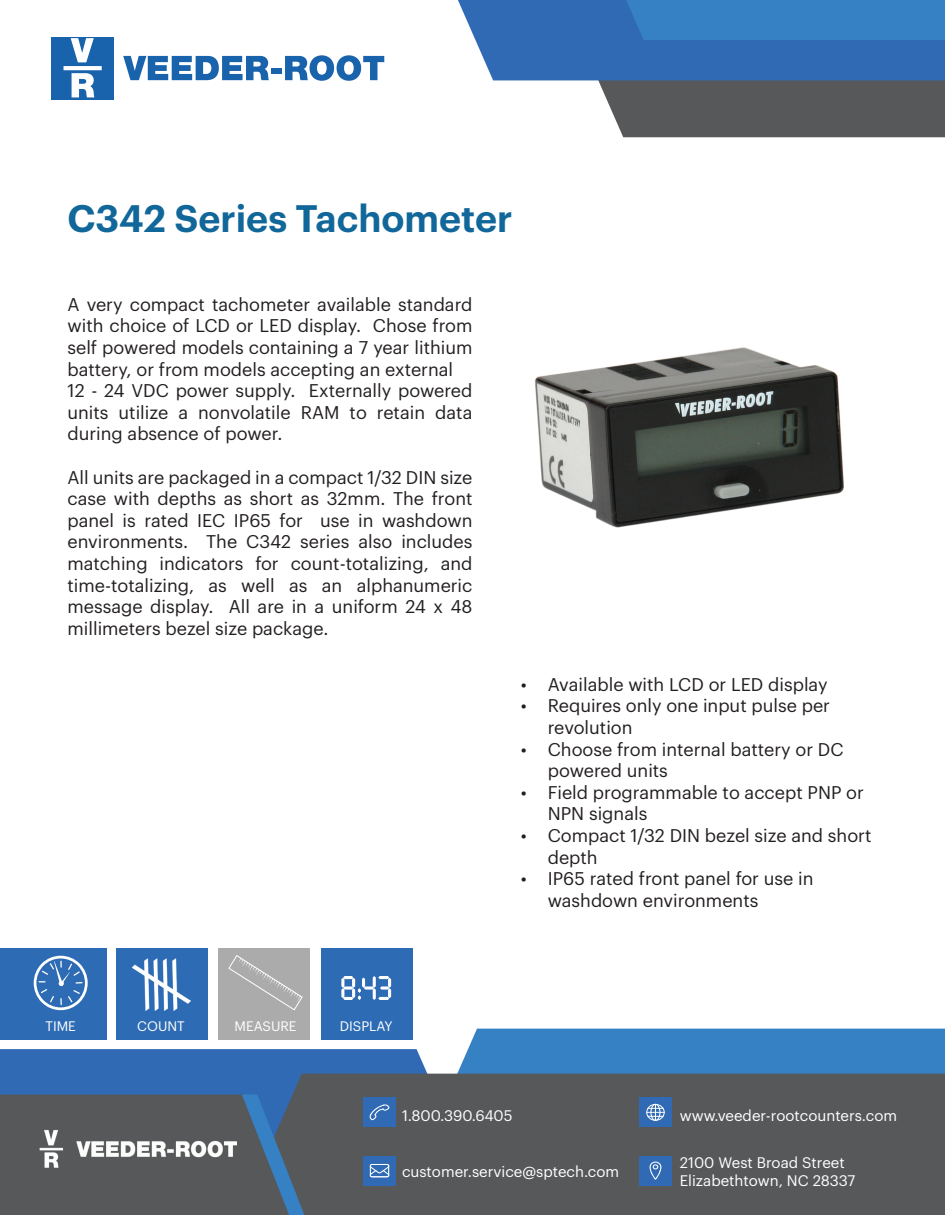
<style>
.page{position:relative;width:945px;height:1215px;background:#fff}
.page>*{position:absolute;margin:0;border:0;box-sizing:border-box;transform-origin:0 0}
.t1{font:600 37.5px "Graphik";color:#11679a}
.t2{font:18px/21.6px "Graphik";color:#231f20}
.t3{font:15px/18px "Graphik";color:#fff}
.t4{font:13.5px "Graphik";color:#fff}
</style>
<div class="page">
<div style="left:0;top:1049px;width:395px;height:46px;background:#306ab4"></div>
<svg style="left:395px;top:1029px;width:550px;height:45px;background:#498cc8"></svg>
<div style="left:240px;top:1074px;width:705px;height:141px;background:#57585a"></div>
<svg style="left:0;top:1095px;width:305px;height:120px;background:#535b63"></svg>
<svg style="left:559px;top:80px;width:386px;height:57px;background:#6d6e70"></svg>
<svg style="left:458px;top:0;width:487px;height:80px;background:#3976bb"></svg>
<div style="left:363px;top:1156px;width:33px;height:30px;background:#306ab4"></div>
<svg style="left:370px;top:1164px;width:19px;height:13px"></svg>
<div style="left:363px;top:1097px;width:33px;height:30px;background:#306ab4"></div>
<svg style="left:370px;top:1104px;width:19px;height:16px"></svg>
<div style="left:639px;top:1097px;width:33px;height:30px;background:#306ab4"></div>
<svg style="left:646px;top:1104px;width:19px;height:17px"></svg>
<div style="left:639px;top:1156px;width:33px;height:30px;background:#306ab4"></div>
<svg style="left:650px;top:1162px;width:11px;height:18px"></svg>
<div style="left:51px;top:37px;width:63px;height:63px;background:#1962ac"></div>
<svg style="left:71px;top:38px;width:23px;height:24px"></svg>
<svg style="left:72px;top:73px;width:22px;height:24px"></svg>
<svg style="left:64px;top:66px;width:38px;height:4px"></svg>
<svg style="left:123px;top:56px;width:146px;height:24px"></svg>
<div style="left:271px;top:68px;width:11px;height:6px;background:#1962ac"></div>
<svg style="left:285px;top:55px;width:99px;height:26px"></svg>
<img style="left:32px;top:1130px;width:204px;height:38px">
<img style="left:535px;top:347px;width:309px;height:181px">
<div style="left:321px;top:948px;width:91px;height:92px;background:#2d6bb4"></div>
<div style="left:0;top:948px;width:106px;height:92px;background:#2d6bb4"></div>
<div style="left:116px;top:948px;width:92px;height:92px;background:#2d6bb4"></div>
<div style="left:218px;top:948px;width:92px;height:92px;background:#ababac"></div>
<img style="left:132px;top:959px;width:58px;height:52px">
<svg style="left:228px;top:955px;width:75px;height:56px"></svg>
<svg style="left:34px;top:956px;width:54px;height:54px"></svg>
<svg style="left:341px;top:976px;width:50px;height:24px"></svg>
<h1 class="t1" style="left:68px;top:190px;width:447px">C342 Series Tachometer</h1>
<p class="t2" style="left:68px;top:292px;width:407px">A very compact tachometer available standard with choice of LCD or LED display. Chose from self powered models containing a 7 year lithium battery, or from models accepting an external 12 - 24 VDC power supply. Externally powered units utilize a nonvolatile RAM to retain data during absence of power.</p>
<p class="t2" style="left:68px;top:465px;width:407px;text-align:justify">All units are packaged in a compact 1/32 DIN size case with depths as short as 32mm. The front panel is rated IEC IP65 for use in washdown environments. The C342 series also includes matching indicators for count-totalizing, and time-totalizing, as well as an alphanumeric message display. All are in a uniform 24 x 48 millimeters bezel size package.</p>
<p class="t4" style="left:45px;top:1016px;width:32px">TIME</p>
<p class="t4" style="left:137px;top:1016px;width:49px">COUNT</p>
<p class="t4" style="left:235px;top:1016px;width:64px">MEASURE</p>
<p class="t4" style="left:340px;top:1016px;width:54px">DISPLAY</p>
<p class="t2" style="left:521px;top:672px;width:308px">• Available with LCD or LED display</p>
<p class="t2" style="left:548px;top:694px;width:284px;text-indent:-27px">• Requires only one input pulse per revolution</p>
<p class="t2" style="left:548px;top:737px;width:297px;text-indent:-27px">• Choose from internal battery or DC powered units</p>
<p class="t2" style="left:548px;top:780px;width:318px;text-indent:-27px">• Field programmable to accept PNP or<br>NPN signals</p>
<p class="t2" style="left:548px;top:823px;width:325px;text-indent:-27px">• Compact 1/32 DIN bezel size and short depth</p>
<p class="t2" style="left:548px;top:866px;width:267px;text-indent:-27px">• IP65 rated front panel for use in washdown environments</p>
<p class="t3" style="left:402px;top:1105px;width:112px">1.800.390.6405</p>
<p class="t3" style="left:680px;top:1105px;width:219px">www.veeder-rootcounters.com</p>
<p class="t3" style="left:680px;top:1153px;width:177px">2100 West Broad Street<br>Elizabethtown, NC 28337</p>
<p class="t3" style="left:402px;top:1162px;width:219px">customer.service@sptech.com</p>
</div>
